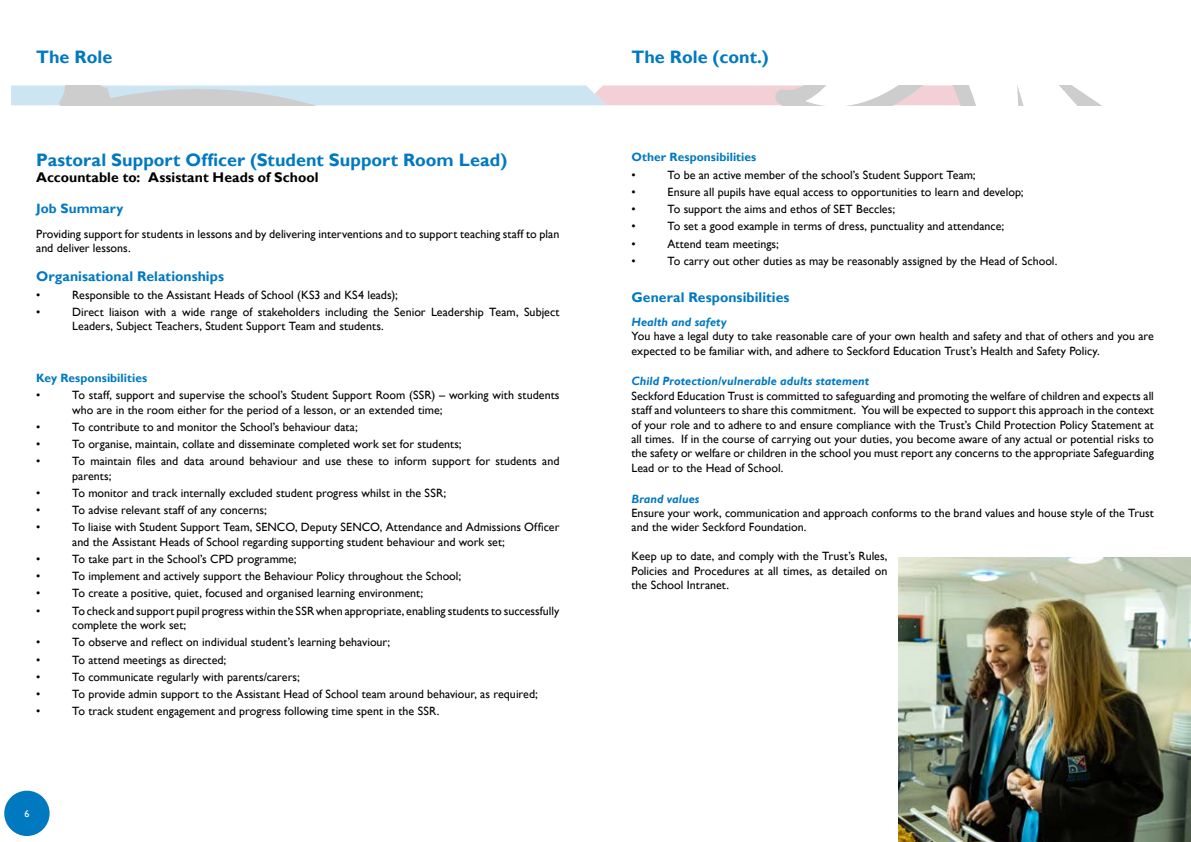
<style>
.page{position:relative;width:1191px;height:842px;background:#fff}
.page>*{position:absolute;margin:0;border:0;box-sizing:border-box;transform-origin:0 0}
.t1{font:700 18px "Gill Sans";color:#0079c1}
.t2{font:700 14px "Gill Sans";letter-spacing:.005em;color:#0079c1}
.t3{font:700 14px "Gill Sans";letter-spacing:.005em;color:#000}
.t4{font:700 13.5px "Gill Sans";letter-spacing:.005em;color:#0079c1}
.t5{font:12px/14.4px "Gill Sans";color:#000}
.t6{font:italic 700 12px "Gill Sans";letter-spacing:.005em;color:#0079c1}
.t7{font:700 12px "Gill Sans";letter-spacing:.005em;color:#0079c1}
.t8{font:10px "Gill Sans";color:#fff}
</style>
<div class="page">
<div style="left:4px;top:791px;width:46px;height:45px;background:#0079c1;border-radius:50%"></div>
<svg style="left:11px;top:85px;width:1090px;height:20px"></svg>
<img style="left:899px;top:558px;width:292px;height:284px">
<h1 class="t1" style="left:36px;top:47px;width:78px">The Role</h1>
<h1 class="t1" style="left:631px;top:47px;width:139px">The Role (cont.)</h1>
<h1 class="t1" style="left:36px;top:149px;width:472px">Pastoral Support Officer (Student Support Room Lead)</h1>
<p class="t3" style="left:36px;top:169px;width:284px">Accountable to: Assistant Heads of School</p>
<p class="t4" style="left:36px;top:201px;width:89px">Job Summary</p>
<p class="t5" style="left:36px;top:227px;width:525px">Providing support for students in lessons and by delivering interventions and to support teaching staff to plan and deliver lessons.</p>
<p class="t2" style="left:36px;top:268px;width:189px">Organisational Relationships</p>
<p class="t5" style="left:36px;top:287px;width:6px">•</p>
<p class="t5" style="left:72px;top:287px;width:327px">Responsible to the Assistant Heads of School (KS3 and KS4 leads);</p>
<p class="t5" style="left:36px;top:305px;width:6px">•</p>
<p class="t5" style="left:72px;top:305px;width:489px">Direct liaison with a wide range of stakeholders including the Senior Leadership Team, Subject<br>Leaders, Subject Teachers, Student Support Team and students.</p>
<p class="t7" style="left:36px;top:371px;width:112px">Key Responsibilities</p>
<p class="t5" style="left:36px;top:388px;width:6px">•</p>
<p class="t5" style="left:72px;top:388px;width:489px">To staff, support and supervise the school’s Student Support Room (SSR) – working with students who are in the room either for the period of a lesson, or an extended time;</p>
<p class="t5" style="left:36px;top:420px;width:6px">•</p>
<p class="t5" style="left:72px;top:420px;width:287px">To contribute to and monitor the School’s behaviour data;</p>
<p class="t5" style="left:36px;top:437px;width:6px">•</p>
<p class="t5" style="left:72px;top:437px;width:391px">To organise, maintain, collate and disseminate completed work set for students;</p>
<p class="t5" style="left:36px;top:454px;width:6px">•</p>
<p class="t5" style="left:72px;top:454px;width:489px">To maintain files and data around behaviour and use these to inform support for students and parents;</p>
<p class="t5" style="left:36px;top:486px;width:6px">•</p>
<p class="t5" style="left:72px;top:486px;width:375px">To monitor and track internally excluded student progress whilst in the SSR;</p>
<p class="t5" style="left:36px;top:503px;width:6px">•</p>
<p class="t5" style="left:72px;top:503px;width:196px">To advise relevant staff of any concerns;</p>
<p class="t5" style="left:36px;top:520px;width:6px">•</p>
<p class="t5" style="left:72px;top:520px;width:489px">To liaise with Student Support Team, SENCO, Deputy SENCO, Attendance and Admissions Officer and the Assistant Heads of School regarding supporting student behaviour and work set;</p>
<p class="t5" style="left:36px;top:552px;width:6px">•</p>
<p class="t5" style="left:72px;top:552px;width:226px">To take part in the School’s CPD programme;</p>
<p class="t5" style="left:36px;top:569px;width:6px">•</p>
<p class="t5" style="left:72px;top:569px;width:390px">To implement and actively support the Behaviour Policy throughout the School;</p>
<p class="t5" style="left:36px;top:586px;width:6px">•</p>
<p class="t5" style="left:72px;top:586px;width:352px">To create a positive, quiet, focused and organised learning environment;</p>
<p class="t5" style="left:36px;top:604px;width:6px">•</p>
<p class="t5" style="left:72px;top:604px;width:489px">To check and support pupil progress within the SSR when appropriate, enabling students to successfully complete the work set;</p>
<p class="t5" style="left:36px;top:635px;width:6px">•</p>
<p class="t5" style="left:72px;top:635px;width:319px">To observe and reflect on individual student’s learning behaviour;</p>
<p class="t5" style="left:36px;top:652px;width:6px">•</p>
<p class="t5" style="left:72px;top:652px;width:156px">To attend meetings as directed;</p>
<p class="t5" style="left:36px;top:670px;width:6px">•</p>
<p class="t5" style="left:72px;top:670px;width:229px">To communicate regularly with parents/carers;</p>
<p class="t5" style="left:36px;top:687px;width:6px">•</p>
<p class="t5" style="left:72px;top:687px;width:467px">To provide admin support to the Assistant Head of School team around behaviour, as required;</p>
<p class="t5" style="left:36px;top:704px;width:6px">•</p>
<p class="t5" style="left:72px;top:704px;width:369px">To track student engagement and progress following time spent in the SSR.</p>
<p class="t8" style="left:24px;top:808px;width:6px">6</p>
<p class="t7" style="left:631px;top:150px;width:126px">Other Responsibilities</p>
<p class="t5" style="left:631px;top:168px;width:6px">•</p>
<p class="t5" style="left:667px;top:168px;width:310px">To be an active member of the school’s Student Support Team;</p>
<p class="t5" style="left:631px;top:185px;width:6px">•</p>
<p class="t5" style="left:667px;top:185px;width:357px">Ensure all pupils have equal access to opportunities to learn and develop;</p>
<p class="t5" style="left:631px;top:202px;width:6px">•</p>
<p class="t5" style="left:667px;top:202px;width:229px">To support the aims and ethos of SET Beccles;</p>
<p class="t5" style="left:631px;top:219px;width:6px">•</p>
<p class="t5" style="left:667px;top:219px;width:338px">To set a good example in terms of dress, punctuality and attendance;</p>
<p class="t5" style="left:631px;top:236px;width:6px">•</p>
<p class="t5" style="left:667px;top:236px;width:113px">Attend team meetings;</p>
<p class="t5" style="left:631px;top:254px;width:6px">•</p>
<p class="t5" style="left:667px;top:254px;width:391px">To carry out other duties as may be reasonably assigned by the Head of School.</p>
<p class="t2" style="left:631px;top:288px;width:159px">General Responsibilities</p>
<p class="t6" style="left:631px;top:315px;width:97px">Health and safety</p>
<p class="t5" style="left:631px;top:329px;width:524px">You have a legal duty to take reasonable care of your own health and safety and that of others and you are expected to be familiar with, and adhere to Seckford Education Trust’s Health and Safety Policy.</p>
<p class="t6" style="left:631px;top:374px;width:239px">Child Protection/vulnerable adults statement</p>
<p class="t5" style="left:631px;top:389px;width:524px;text-align:justify">Seckford Education Trust is committed to safeguarding and promoting the welfare of children and expects all staff and volunteers to share this commitment. You will be expected to support this approach in the context of your role and to adhere to and ensure compliance with the Trust’s Child Protection Policy Statement at all times. If in the course of carrying out your duties, you become aware of any actual or potential risks to the safety or welfare or children in the school you must report any concerns to the appropriate Safeguarding Lead or to the Head of School.</p>
<p class="t6" style="left:631px;top:491px;width:69px">Brand values</p>
<p class="t5" style="left:631px;top:506px;width:524px">Ensure your work, communication and approach conforms to the brand values and house style of the Trust and the wider Seckford Foundation.</p>
<p class="t5" style="left:631px;top:549px;width:257px;text-align:justify">Keep up to date, and comply with the Trust’s Rules, Policies and Procedures at all times, as detailed on the School Intranet.</p>
</div>
